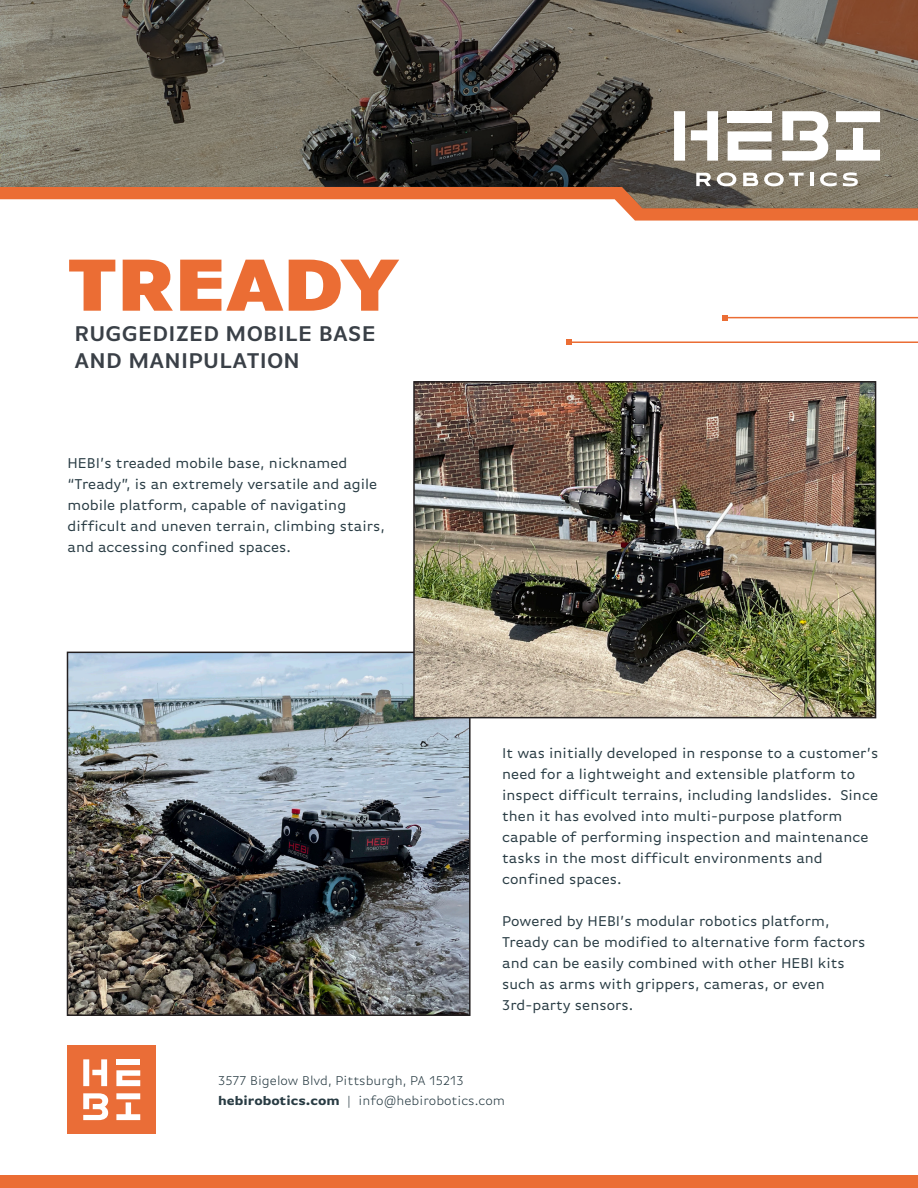
<style>
.page{position:relative;width:918px;height:1188px;background:#fff}
.page>*{position:absolute;margin:0;border:0;box-sizing:border-box;transform-origin:0 0}
.t1{font:900 77.55px "Basic Gothic Pro";color:#eb6d34}
.Subheading{font:600 22.5px/27px "Basic Gothic Pro";letter-spacing:.01em;color:#3a4047}
.t2{font:15px/21px "Basic Gothic Pro";color:#283b43}
.t3{font:300 13.5px/19.5px "Basic Gothic Pro";color:#283b43}
.s1{font-weight:700}
</style>
<div class="page">
<div style="left:0;top:1175px;width:918px;height:13px;background:#eb6d34"></div>
<svg style="left:623px;top:208px;width:295px;height:13px;background:#e9743f"></svg>
<hr style="left:570px;top:341px;width:348px;height:2px;background:#eb6d34">
<svg style="left:566px;top:339px;width:6px;height:6px"></svg>
<hr style="left:726px;top:317px;width:192px;height:1px;background:#eb6d34">
<svg style="left:723px;top:315px;width:5px;height:6px"></svg>
<div style="left:68px;top:1045px;width:88px;height:89px;background:#ea6d37"></div>
<svg style="left:83px;top:1059px;width:24px;height:27px"></svg>
<svg style="left:116px;top:1093px;width:24px;height:27px"></svg>
<svg style="left:116px;top:1070px;width:24px;height:16px"></svg>
<div style="left:116px;top:1059px;width:24px;height:6px;background:#fff"></div>
<svg style="left:83px;top:1093px;width:25px;height:27px"></svg>
<svg style="left:0;top:0;width:918px;height:208px;background:#73685b"></svg>
<svg style="left:674px;top:111px;width:44px;height:50px"></svg>
<svg style="left:836px;top:111px;width:44px;height:50px"></svg>
<svg style="left:728px;top:131px;width:44px;height:30px"></svg>
<div style="left:728px;top:111px;width:44px;height:11px;background:#fff"></div>
<svg style="left:782px;top:111px;width:46px;height:50px"></svg>
<svg style="left:696px;top:173px;width:15px;height:13px"></svg>
<svg style="left:717px;top:172px;width:19px;height:14px"></svg>
<svg style="left:743px;top:173px;width:15px;height:13px"></svg>
<svg style="left:764px;top:172px;width:40px;height:14px"></svg>
<svg style="left:810px;top:173px;width:3px;height:13px"></svg>
<svg style="left:820px;top:172px;width:17px;height:14px"></svg>
<svg style="left:843px;top:172px;width:15px;height:14px"></svg>
<img style="left:70px;top:655px;width:398px;height:358px">
<div style="left:67px;top:652px;width:404px;height:364px;border:2px solid #231f20"></div>
<img style="left:416px;top:384px;width:457px;height:331px">
<div style="left:413px;top:381px;width:463px;height:337px;border:2px solid #231f20"></div>
<p class="t1" style="left:68px;top:238px;width:332px">TREADY</p>
<p class="Subheading" style="left:75px;top:320px;width:303px">RUGGEDIZED MOBILE BASE<br>AND MANIPULATION</p>
<p class="t2" style="left:68px;top:452px;width:319px">HEBI’s treaded mobile base, nicknamed “Tready”, is an extremely versatile and agile mobile platform, capable of navigating difficult and uneven terrain, climbing stairs, and accessing confined spaces.</p>
<p class="t2" style="left:502px;top:742px;width:378px">It was initially developed in response to a customer’s need for a lightweight and extensible platform to inspect difficult terrains, including landslides. Since then it has evolved into multi-purpose platform capable of performing inspection and maintenance tasks in the most difficult environments and confined spaces.</p>
<p class="t2" style="left:502px;top:910px;width:365px">Powered by HEBI’s modular robotics platform, Tready can be modified to alternative form factors and can be easily combined with other HEBI kits such as arms with grippers, cameras, or even 3rd-party sensors.</p>
<p class="t3" style="left:218px;top:1071px;width:288px">3577 Bigelow Blvd, Pittsburgh, PA 15213 <span class="s1">hebirobotics.com</span> | info@hebirobotics.com</p>
</div>
